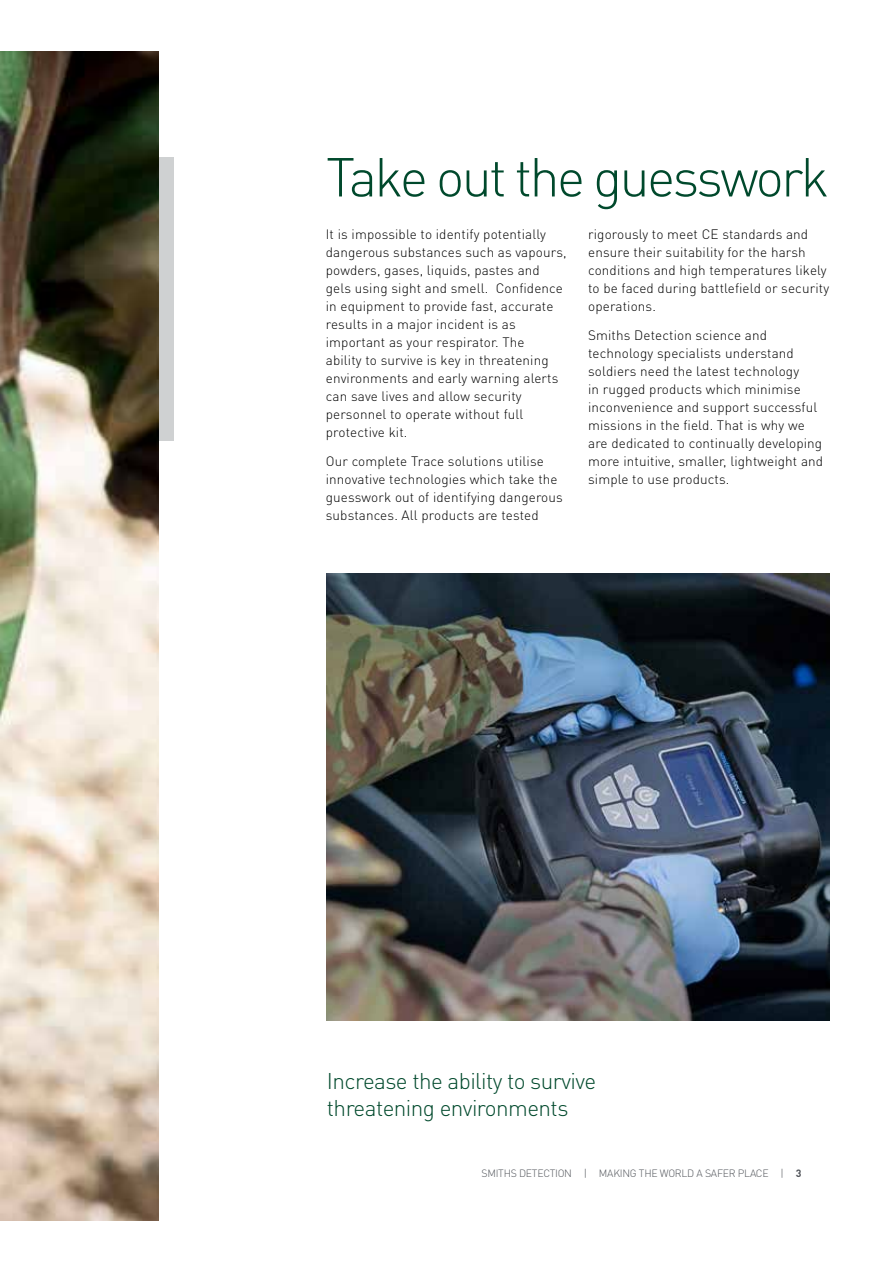
<style>
.page{position:relative;width:893px;height:1263px;background:#fff}
.page>*{position:absolute;margin:0;border:0;box-sizing:border-box;transform-origin:0 0}
.t1{font:300 54px "DIN Pro";letter-spacing:-.05em;color:#00492c}
.t2{font:300 22.5px/27px "DIN Pro";letter-spacing:-.025em;color:#00492c}
.t3{font:300 13.5px/18px "DIN Pro";letter-spacing:.01em;color:#000}
.t4{font:300 10.5px "DIN Pro";letter-spacing:-.025em;color:#52555b}
.s1{font-weight:700}
</style>
<div class="page">
<img style="left:0;top:51px;width:159px;height:1169px">
<div style="left:159px;top:157px;width:15px;height:283px;background:#cfd1d2"></div>
<img style="left:326px;top:573px;width:503px;height:448px">
<h1 class="t1" style="left:326px;top:140px;width:505px">Take out the guesswork</h1>
<p class="t3" style="left:326px;top:224px;width:242px">It is impossible to identify potentially dangerous substances such as vapours, powders, gases, liquids, pastes and gels using sight and smell. Confidence in equipment to provide fast, accurate results in a major incident is as important as your respirator. The<br>ability to survive is key in threatening environments and early warning alerts can save lives and allow security personnel to operate without full protective kit.</p>
<p class="t3" style="left:326px;top:451px;width:239px">Our complete Trace solutions utilise innovative technologies which take the guesswork out of identifying dangerous substances. All products are tested</p>
<p class="t3" style="left:588px;top:224px;width:243px">rigorously to meet CE standards and ensure their suitability for the harsh conditions and high temperatures likely to be faced during battlefield or security operations.</p>
<p class="t3" style="left:588px;top:325px;width:237px">Smiths Detection science and technology specialists understand soldiers need the latest technology<br>in rugged products which minimise inconvenience and support successful missions in the field. That is why we are dedicated to continually developing more intuitive, smaller, lightweight and simple to use products.</p>
<h2 class="t2" style="left:327px;top:1066px;width:271px">Increase the ability to survive threatening environments</h2>
<p class="t4" style="left:481px;top:1166px;width:321px">SMITHS DETECTION | MAKING THE WORLD A SAFER PLACE | <span class="s1">3</span></p>
</div>
